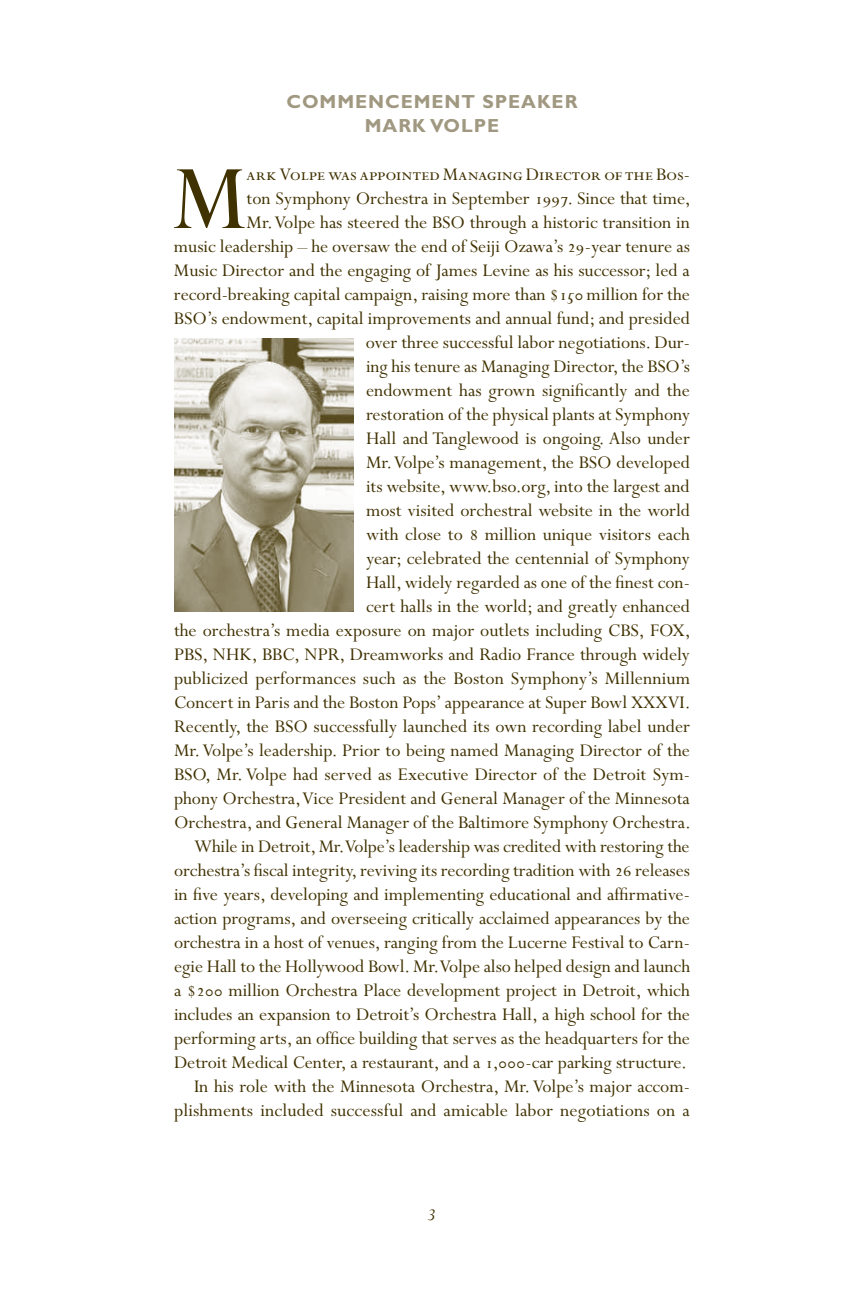
<style>
.page{position:relative;width:864px;height:1296px;background:#fff}
.page>*{position:absolute;margin:0;border:0;box-sizing:border-box;transform-origin:0 0}
.t1{font:81.6px "Perpetua Titling";color:#403100}
.t2{font:20px/24px "Perpetua";color:#403100;text-align:right}
.t3{font:20px "Perpetua SC";letter-spacing:-.005em;color:#403100}
.t4{font:20px "Perpetua Italic Os F";color:#403100}
.t5{font:700 19px/24px "Gill Sans Std";letter-spacing:.05em;color:#a09880}
.s1{font-family:"Perpetua SC"}
</style>
<div class="page">
<img style="left:174px;top:338px;width:180px;height:274px">
<p class="t5" style="left:365px;top:90px;width:214px;text-indent:-78px">COMMENCEMENT SPEAKER<br>MARK</p>
<p class="t5" style="left:430px;top:114px;width:28px">VOLPE</p>
<h1 class="t1" style="left:174px;top:146px;width:72px">M</h1>
<p class="t3" style="left:247px;top:164px;width:445px">ark Volpe was appointed Managing Director of the Bos-</p>
<p class="t2" style="left:174px;top:187px;width:518px">ton Symphony Orchestra in September <span class="s1">1997</span>. Since that time,<br>Mr. Volpe has steered the BSO through a historic transition in<br>music leadership – he oversaw the end of Seiji Ozawa’s <span class="s1">29</span>-year tenure as Music Director and the engaging of James Levine as his successor; led a record-breaking capital campaign, raising more than $<span class="s1">150</span> million for the BSO’s endowment, capital improvements and annual fund; and presided over three successful labor negotiations. Dur-<br>ing his tenure as Managing Director, the BSO’s<br>endowment has grown significantly and the<br>restoration of the physical plants at Symphony<br>Hall and Tanglewood is ongoing. Also under<br>Mr. Volpe’s management, the BSO developed<br>its website, www.bso.org, into the largest and<br>most visited orchestral website in the world<br>with close to <span class="s1">8</span> million unique visitors each<br>year; celebrated the centennial of Symphony<br>Hall, widely regarded as one of the finest con-<br>cert halls in the world; and greatly enhanced<br>the orchestra’s media exposure on major outlets including CBS, FOX, PBS, NHK, BBC, NPR, Dreamworks and Radio France through widely publicized performances such as the Boston Symphony’s Millennium Concert in Paris and the Boston Pops’ appearance at Super Bowl XXXVI.<br>Recently, the BSO successfully launched its own recording label under Mr. Volpe’s leadership. Prior to being named Managing Director of the BSO, Mr. Volpe had served as Executive Director of the Detroit Sym&shy;phony Orchestra, Vice President and General Manager of the Minnesota Orchestra, and General Manager of the Baltimore Symphony Orchestra.<br>While in Detroit, Mr. Volpe’s leadership was credited with restoring the orchestra’s fiscal integrity, reviving its recording tradition with <span class="s1">26</span> releases in five years, developing and implementing educational and affirmative&shy;action programs, and overseeing critically acclaimed appearances by the orchestra in a host of venues, ranging from the Lucerne Festival to Carn&shy;egie Hall to the Hollywood Bowl. Mr. Volpe also helped design and launch a $<span class="s1">200</span> million Orchestra Place development project in Detroit, which includes an expansion to Detroit’s Orchestra Hall, a high school for the performing arts, an office building that serves as the headquarters for the Detroit Medical Center, a restaurant, and a <span class="s1">1,000</span>-car parking structure.<br>In his role with the Minnesota Orchestra, Mr. Volpe’s major accom&shy;plishments included successful and amicable labor negotiations on a</p>
<p class="t4" style="left:427px;top:1202px;width:11px">3</p>
</div>
